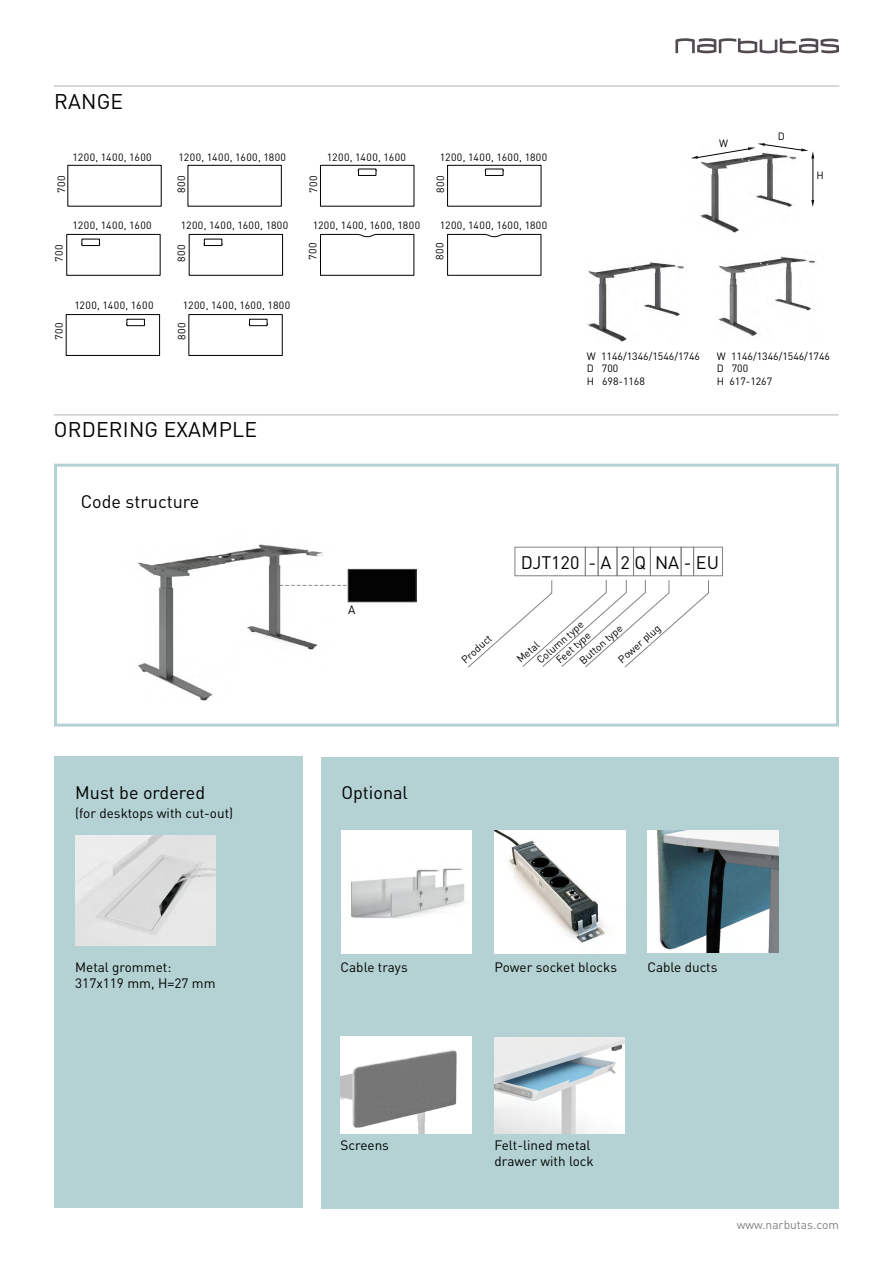
<style>
.page{position:relative;width:893px;height:1263px;background:#fff}
.page>*{position:absolute;margin:0;border:0;box-sizing:border-box;transform-origin:0 0}
.t1{font:21px "DIN Pro";letter-spacing:.01em;color:#000}
.t2{font:18px "DIN Pro";color:#000}
.t3{font:13.5px/16.2px "DIN Pro";color:#000}
.t4{font:12px "DIN Pro";color:#808080}
.t5{font:12px "DIN Pro";color:#000}
.t6{font:10.5px/14.2px "DIN Pro";letter-spacing:.04em;color:#000}
.t7{font:10.5px/12.6px "DIN Pro";color:#000}
</style>
<div class="page">
<svg style="left:675px;top:38px;width:164px;height:15px"></svg>
<div style="left:321px;top:757px;width:517px;height:452px;background:#b4d2d3"></div>
<div style="left:54px;top:757px;width:249px;height:451px;background:#b4d2d3"></div>
<img style="left:138px;top:544px;width:185px;height:157px">
<img style="left:647px;top:830px;width:131px;height:122px">
<img style="left:341px;top:831px;width:131px;height:122px">
<img style="left:341px;top:1037px;width:130px;height:97px">
<img style="left:494px;top:831px;width:131px;height:122px">
<img style="left:494px;top:1037px;width:131px;height:97px">
<div style="left:54px;top:464px;width:785px;height:262px;border:3px solid #b4d2d3"></div>
<div style="left:598px;top:547px;width:19px;height:29px;border:1px solid #808285"></div>
<div style="left:617px;top:547px;width:17px;height:29px;border:1px solid #808285"></div>
<div style="left:633px;top:547px;width:18px;height:29px;border:1px solid #808285"></div>
<div style="left:514px;top:547px;width:72px;height:29px;border:1px solid #808285"></div>
<div style="left:650px;top:547px;width:31px;height:29px;border:1px solid #808285"></div>
<div style="left:681px;top:547px;width:13px;height:29px;border:1px solid #808285"></div>
<div style="left:693px;top:547px;width:30px;height:29px;border:1px solid #808285"></div>
<div style="left:585px;top:547px;width:13px;height:29px;border:1px solid #808285"></div>
<svg style="left:468px;top:580px;width:241px;height:88px"></svg>
<div style="left:350px;top:571px;width:64px;height:29px;background:#030303"></div>
<div style="left:348px;top:569px;width:68px;height:33px;border:1px solid #514b51"></div>
<hr style="left:54px;top:86px;width:785px;height:1px;background:#b3b3b3">
<div style="left:68px;top:165px;width:93px;height:41px;border:1px solid #000"></div>
<div style="left:188px;top:165px;width:94px;height:41px;border:1px solid #000"></div>
<svg style="left:320px;top:165px;width:94px;height:42px"></svg>
<svg style="left:447px;top:165px;width:94px;height:42px"></svg>
<svg style="left:320px;top:234px;width:94px;height:42px"></svg>
<svg style="left:447px;top:234px;width:94px;height:42px"></svg>
<div style="left:67px;top:234px;width:93px;height:41px;border:1px solid #000"></div>
<svg style="left:81px;top:239px;width:19px;height:7px"></svg>
<div style="left:189px;top:234px;width:94px;height:41px;border:1px solid #000"></div>
<svg style="left:204px;top:239px;width:19px;height:7px"></svg>
<div style="left:66px;top:314px;width:94px;height:42px;border:1px solid #000"></div>
<svg style="left:126px;top:319px;width:19px;height:7px"></svg>
<div style="left:189px;top:314px;width:93px;height:42px;border:1px solid #000"></div>
<svg style="left:249px;top:319px;width:19px;height:7px"></svg>
<hr style="left:54px;top:414px;width:784px;height:1px;background:#b3b3b3">
<img style="left:75px;top:835px;width:141px;height:110px">
<img style="left:587px;top:262px;width:97px;height:80px">
<img style="left:718px;top:257px;width:99px;height:79px">
<img style="left:700px;top:159px;width:94px;height:74px">
<svg style="left:811px;top:200px;width:3px;height:7px"></svg>
<hr style="left:813px;top:155px;width:1px;height:46px;background:#000">
<svg style="left:691px;top:143px;width:123px;height:16px"></svg>
<svg style="left:280px;top:584px;width:43px;height:1px"></svg>
<h1 class="t1" style="left:54px;top:87px;width:71px">RANGE</h1>
<p class="t6" style="left:73px;top:150px;width:81px">1200, 1400, 1600</p>
<p class="t6" style="left:179px;top:150px;width:109px">1200, 1400, 1600, 1800</p>
<p class="t6" style="left:327px;top:149px;width:81px">1200, 1400, 1600</p>
<p class="t6" style="left:440px;top:149px;width:109px">1200, 1400, 1600, 1800</p>
<p class="t6" style="left:54px;top:193px;width:19px;rotate:-90deg">700</p>
<p class="t6" style="left:174px;top:193px;width:19px;rotate:-90deg">800</p>
<p class="t6" style="left:73px;top:217px;width:81px">1200, 1400, 1600</p>
<p class="t6" style="left:181px;top:217px;width:109px">1200, 1400, 1600, 1800</p>
<p class="t6" style="left:52px;top:261px;width:19px;rotate:-90deg">700</p>
<p class="t6" style="left:174px;top:262px;width:19px;rotate:-90deg">800</p>
<p class="t6" style="left:74px;top:298px;width:81px">1200, 1400, 1600</p>
<p class="t6" style="left:183px;top:298px;width:109px">1200, 1400, 1600, 1800</p>
<p class="t6" style="left:52px;top:339px;width:19px;rotate:-90deg">700</p>
<p class="t6" style="left:174px;top:340px;width:19px;rotate:-90deg">800</p>
<p class="t6" style="left:306px;top:193px;width:19px;rotate:-90deg">700</p>
<p class="t6" style="left:433px;top:193px;width:19px;rotate:-90deg">800</p>
<p class="t6" style="left:313px;top:217px;width:109px">1200, 1400, 1600, 1800</p>
<p class="t6" style="left:440px;top:217px;width:109px">1200, 1400, 1600, 1800</p>
<p class="t6" style="left:305px;top:260px;width:19px;rotate:-90deg">700</p>
<p class="t6" style="left:432px;top:260px;width:19px;rotate:-90deg">800</p>
<h1 class="t1" style="left:54px;top:415px;width:205px">ORDERING EXAMPLE</h1>
<h2 class="t2" style="left:81px;top:489px;width:120px">Code structure</h2>
<p class="t6" style="left:719px;top:135px;width:10px">W</p>
<p class="t6" style="left:778px;top:129px;width:9px">D</p>
<p class="t6" style="left:816px;top:168px;width:9px">H</p>
<p class="t7" style="left:587px;top:349px;width:115px">W 1146/1346/1546/1746<br>D 700<br>H 698-1168</p>
<p class="t7" style="left:717px;top:349px;width:115px">W 1146/1346/1546/1746<br>D 700<br>H 617-1267</p>
<h2 class="t2" style="left:75px;top:780px;width:132px">Must be ordered</h2>
<p class="t3" style="left:75px;top:804px;width:159px">(for desktops with cut-out)</p>
<p class="t3" style="left:75px;top:958px;width:142px">Metal grommet:<br>317x119 mm, H=27 mm</p>
<p class="t5" style="left:348px;top:601px;width:9px">A</p>
<h2 class="t2" style="left:341px;top:780px;width:68px">Optional</h2>
<p class="t6" style="left:458px;top:655px;width:38px;rotate:-42deg">Product</p>
<h2 class="t2" style="left:521px;top:551px;width:200px">DJT120 - A 2 Q NA - EU</h2>
<p class="t6" style="left:524px;top:645px;width:60px;text-indent:-14px;rotate:-42deg">Metal<br>Column type</p>
<p class="t6" style="left:615px;top:655px;width:54px;rotate:-42deg">Power plug</p>
<p class="t6" style="left:565px;top:644px;width:55px;line-height:16px;text-indent:-17px;rotate:-42deg">Feet type<br>Button type</p>
<p class="t3" style="left:341px;top:958px;width:69px">Cable trays</p>
<p class="t3" style="left:494px;top:958px;width:124px">Power socket blocks</p>
<p class="t3" style="left:647px;top:958px;width:71px">Cable ducts</p>
<p class="t3" style="left:341px;top:1136px;width:50px">Screens</p>
<p class="t3" style="left:494px;top:1136px;width:101px">Felt-lined metal drawer with lock</p>
<p class="t4" style="left:737px;top:1216px;width:104px">www.narbutas.com</p>
</div>
